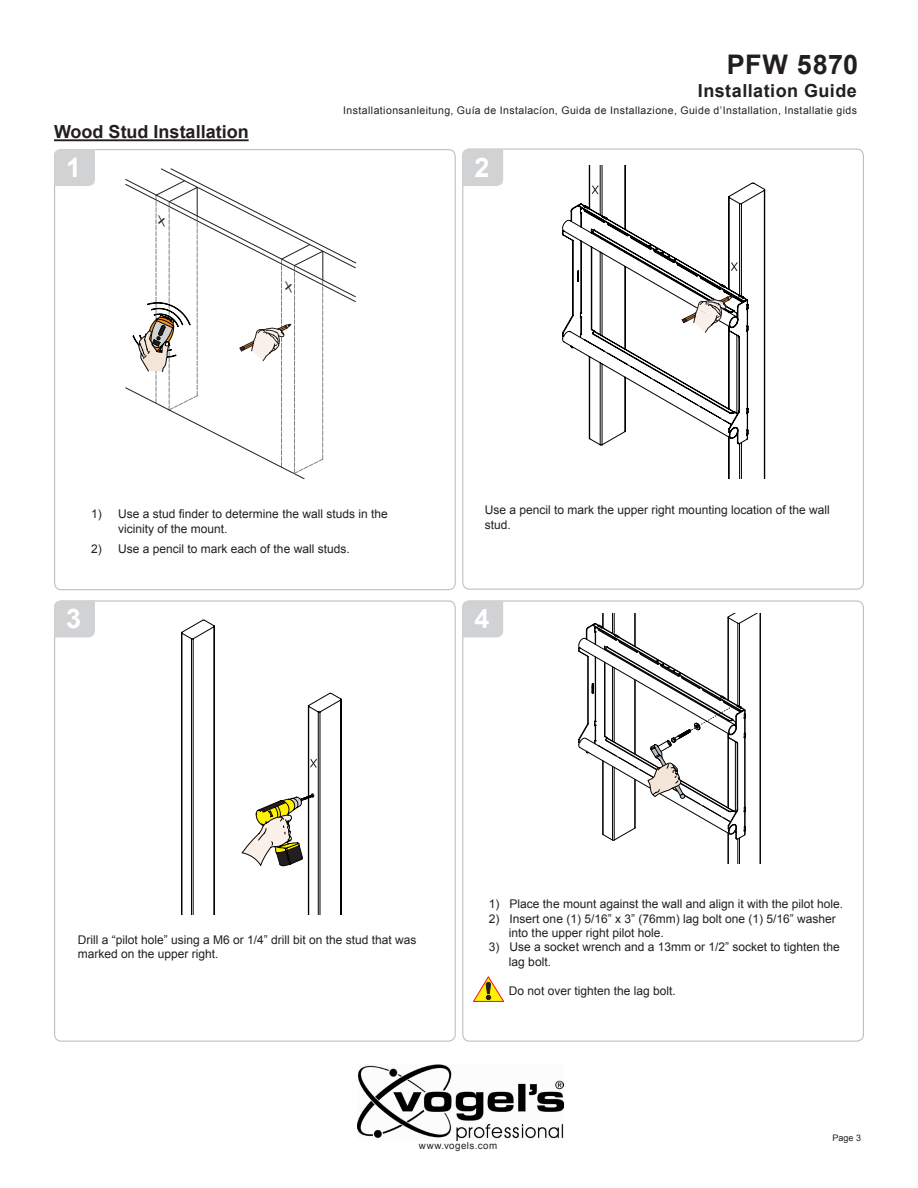
<style>
.page{position:relative;width:918px;height:1188px;background:#fff}
.page>*{position:absolute;margin:0;border:0;box-sizing:border-box;transform-origin:0 0}
.t1{font:700 27px "Arial";letter-spacing:.01em;color:#231f20}
.Step_Numbers{font:700 27px "Arial";color:#fff}
.t2{font:700 18px "Arial";color:#231f20}
.t3{font:700 18px "Arial";letter-spacing:.025em;color:#231f20}
.t4{font:12px/14.4px "Arial";color:#231f20}
.t5{font:10.5px "Arial";letter-spacing:.04em;color:#231f20}
.t6{font:9.75px "Arial";letter-spacing:.045em;color:#231f20}
.t7{font:9px "Arial";color:#231f20}
</style>
<div class="page">
<img style="left:358px;top:1065px;width:206px;height:76px">
<div style="left:54px;top:149px;width:41px;height:37px;background:#d1d2d4"></div>
<svg style="left:54px;top:601px;width:41px;height:36px"></svg>
<div style="left:462px;top:149px;width:41px;height:37px;background:#d1d2d4"></div>
<svg style="left:462px;top:601px;width:41px;height:36px"></svg>
<svg style="left:125px;top:168px;width:232px;height:311px"></svg>
<hr style="left:54px;top:139px;width:195px;height:2px;background:#231f20">
<svg style="left:562px;top:165px;width:203px;height:313px"></svg>
<svg style="left:681px;top:295px;width:54px;height:38px"></svg>
<svg style="left:591px;top:185px;width:8px;height:10px"></svg>
<svg style="left:730px;top:261px;width:8px;height:11px"></svg>
<svg style="left:181px;top:619px;width:161px;height:296px"></svg>
<svg style="left:309px;top:758px;width:9px;height:11px"></svg>
<svg style="left:241px;top:793px;width:73px;height:73px"></svg>
<hr style="left:760px;top:613px;width:1px;height:250px;background:#000">
<svg style="left:578px;top:613px;width:182px;height:250px"></svg>
<svg style="left:473px;top:976px;width:32px;height:26px"></svg>
<svg style="left:132px;top:180px;width:192px;height:294px"></svg>
<h1 class="t1" style="left:727px;top:47px;width:133px">PFW 5870</h1>
<p class="t2" style="left:54px;top:120px;width:196px">Wood Stud Installation</p>
<p class="Step_Numbers" style="left:66px;top:149px;width:17px">1</p>
<h2 class="t3" style="left:698px;top:79px;width:161px">Installation Guide</h2>
<p class="t5" style="left:343px;top:103px;width:515px">Installationsanleitung, Guía de Instalacíon, Guida de Installazione, Guide d’Installation, Installatie gids</p>
<p class="Step_Numbers" style="left:474px;top:149px;width:17px">2</p>
<p class="t4" style="left:118px;top:506px;width:271px;line-height:15px;text-indent:-27px">1) Use a stud finder to determine the wall studs in the vicinity of the mount.</p>
<p class="t4" style="left:91px;top:542px;width:260px">2) Use a pencil to mark each of the wall studs.</p>
<p class="Step_Numbers" style="left:66px;top:601px;width:17px">3</p>
<p class="t4" style="left:485px;top:503px;width:346px">Use a pencil to mark the upper right mounting location of the wall stud.</p>
<p class="Step_Numbers" style="left:474px;top:601px;width:17px">4</p>
<p class="t4" style="left:78px;top:933px;width:340px">Drill a “pilot hole” using a M6 or 1/4” drill bit on the stud that was marked on the upper right.</p>
<p class="t4" style="left:489px;top:897px;width:356px">1) Place the mount against the wall and align it with the pilot hole.</p>
<p class="t4" style="left:489px;top:911px;width:348px">2) Insert one (1) 5/16” x 3” (76mm) lag bolt one (1) 5/16” washer</p>
<p class="t4" style="left:509px;top:926px;width:156px">into the upper right pilot hole.</p>
<p class="t4" style="left:489px;top:940px;width:352px">3) Use a socket wrench and a 13mm or 1/2” socket to tighten the</p>
<p class="t4" style="left:509px;top:954px;width:44px">lag bolt.</p>
<p class="t4" style="left:509px;top:983px;width:168px">Do not over tighten the lag bolt.</p>
<p class="t6" style="left:419px;top:1139px;width:80px">www.vogels.com</p>
<p class="t7" style="left:833px;top:1131px;width:30px">Page 3</p>
</div>
